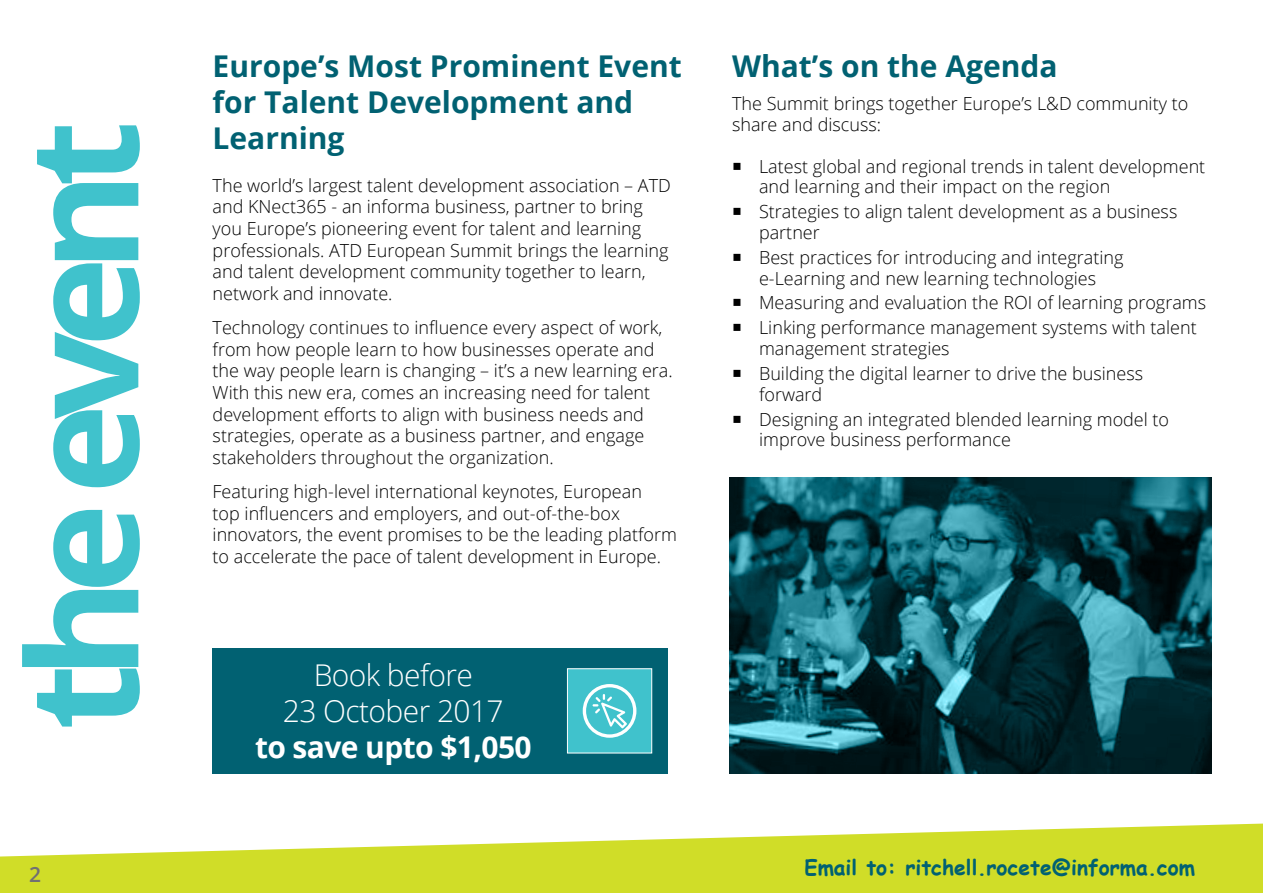
<style>
.page{position:relative;width:1263px;height:893px;background:#fff}
.page>*{position:absolute;margin:0;border:0;box-sizing:border-box;transform-origin:0 0}
.t1{font:700 153px "Open Sans";letter-spacing:-.1em;color:#40c2cc}
.t2{font:700 30px/36px "Open Sans";color:#016172}
.t3{font:300 30px/36px "Open Sans";letter-spacing:-.02em;color:#fff;text-align:center}
.t4{font:700 30px "Open Sans";letter-spacing:-.02em;color:#fff}
.t5{font:700 21px "Comic Sans MS";color:#016172}
.t6{font:600 21px "Open Sans";color:#717073}
.t7{font:300 18px/21.6px "Open Sans";color:#000}
</style>
<div class="page">
<svg style="left:0;top:824px;width:1263px;height:69px;fill:#d0dd28"></svg>
<img style="left:729px;top:477px;width:482px;height:297px">
<div style="left:213px;top:648px;width:455px;height:126px;background:#016172"></div>
<div style="left:567px;top:668px;width:85px;height:85px;background:#40c2cc;border:1px solid #fff"></div>
<svg style="left:583px;top:684px;width:53px;height:54px"></svg>
<h1 class="t1" style="left:-25px;top:730px;width:611px;rotate:-90deg">the event</h1>
<p class="t6" style="left:29px;top:860px;width:13px">2</p>
<h2 class="t2" style="left:213px;top:47px;width:471px">Europe’s Most Prominent Event for Talent Development and<br>Learning</h2>
<p class="t7" style="left:213px;top:174px;width:460px">The world’s largest talent development association – ATD and KNect365 - an informa business, partner to bring you Europe’s pioneering event for talent and learning professionals. ATD European Summit brings the learning and talent development community together to learn, network and innovate.</p>
<p class="t7" style="left:213px;top:316px;width:462px">Technology continues to influence every aspect of work, from how people learn to how businesses operate and the way people learn is changing – it’s a new learning era.<br>With this new era, comes an increasing need for talent development efforts to align with business needs and strategies, operate as a business partner, and engage stakeholders throughout the organization.</p>
<p class="t7" style="left:213px;top:480px;width:466px">Featuring high-level international keynotes, European<br>top influencers and employers, and out-of-the-box innovators, the event promises to be the leading platform to accelerate the pace of talent development in Europe.</p>
<h2 class="t3" style="left:283px;top:657px;width:222px">Book before<br>23 October 2017</h2>
<h2 class="t4" style="left:255px;top:726px;width:278px">to save upto $1,050</h2>
<h2 class="t2" style="left:732px;top:47px;width:327px">What’s on the Agenda</h2>
<p class="t7" style="left:732px;top:93px;width:458px;line-height:20.7px">The Summit brings together Europe’s L&amp;D community to share and discuss:</p>
<p class="t7" style="left:759px;top:155px;width:448px;line-height:20.7px;text-indent:-27px">○ Latest global and regional trends in talent development and learning and their impact on the region</p>
<p class="t7" style="left:759px;top:201px;width:420px;line-height:20.7px;text-indent:-27px">○ Strategies to align talent development as a business partner</p>
<p class="t7" style="left:732px;top:246px;width:393px;line-height:20.7px;text-align:center">○ Best practices for introducing and integrating e-Learning and new learning technologies</p>
<p class="t7" style="left:732px;top:292px;width:476px">○ Measuring and evaluation the ROI of learning programs</p>
<p class="t7" style="left:759px;top:317px;width:439px;line-height:20.7px;text-indent:-27px">○ Linking performance management systems with talent management strategies</p>
<p class="t7" style="left:759px;top:363px;width:386px;line-height:20.7px;text-indent:-27px">○ Building the digital learner to drive the business forward</p>
<p class="t7" style="left:759px;top:408px;width:412px;line-height:20.7px;text-indent:-27px">○ Designing an integrated blended learning model to improve business performance</p>
<p class="t5" style="left:804px;top:852px;width:392px">Email to: ritchell.rocete@informa.com</p>
</div>
